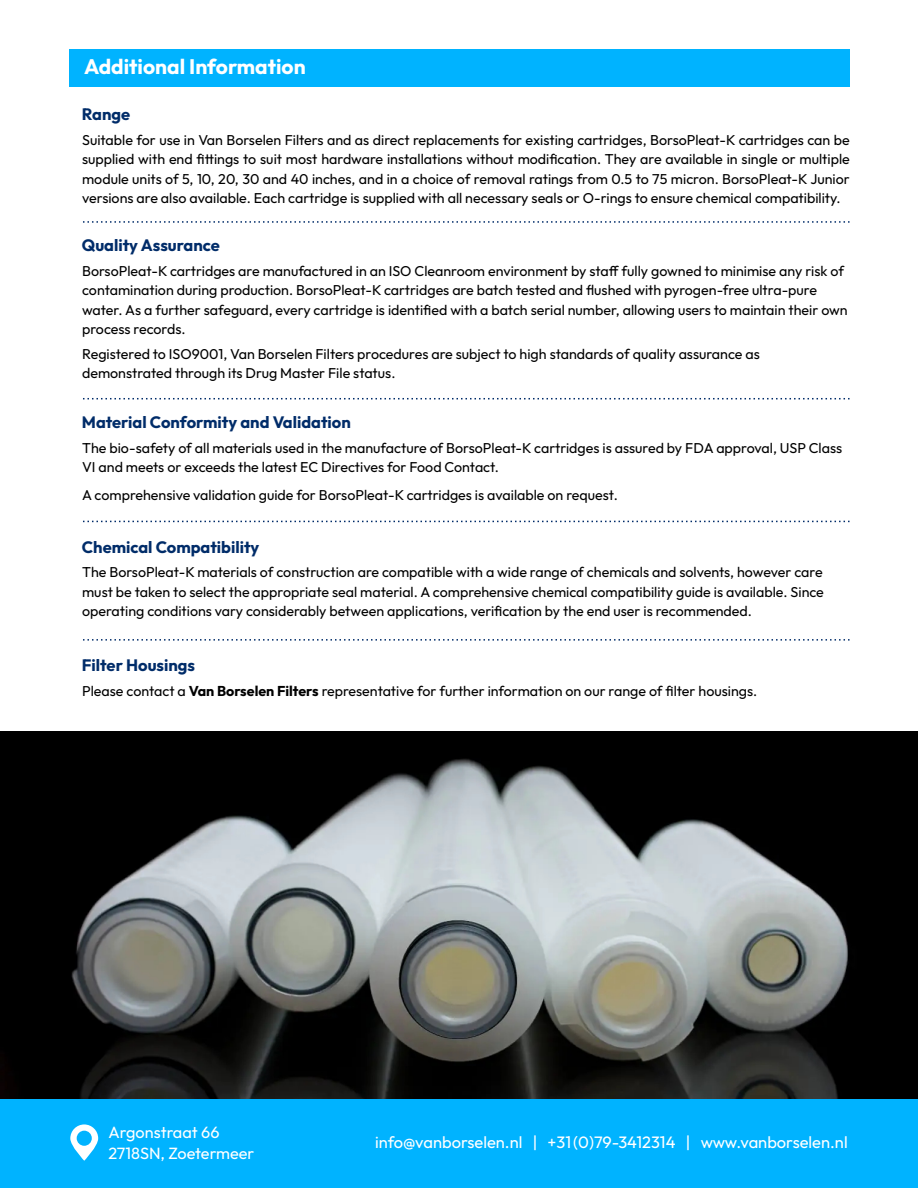
<style>
.page{position:relative;width:918px;height:1188px;background:#fff}
.page>*{position:absolute;margin:0;border:0;box-sizing:border-box;transform-origin:0 0}
.t1{font:700 21px "Outfit";color:#fff}
.t2{font:700 16.5px "Outfit";color:#002c69}
.t3{font:16.5px "Outfit";color:#fff}
.t4{font:16.35px/20.9px "Outfit";color:#fff}
.t5{font:14.25px/19.5px "Outfit";color:#000}
.s1{font-weight:700}
</style>
<div class="page">
<img style="left:0;top:732px;width:918px;height:368px">
<div style="left:69px;top:49px;width:781px;height:37px;background:#00b3ff"></div>
<svg style="left:83px;top:221px;width:767px;height:2px"></svg>
<svg style="left:83px;top:521px;width:767px;height:1px"></svg>
<div style="left:0;top:1100px;width:918px;height:88px;background:#00b3ff"></div>
<svg style="left:70px;top:1124px;width:28px;height:37px"></svg>
<svg style="left:83px;top:639px;width:767px;height:2px"></svg>
<svg style="left:83px;top:398px;width:767px;height:1px"></svg>
<h1 class="t1" style="left:84px;top:53px;width:223px">Additional Information</h1>
<p class="t2" style="left:82px;top:104px;width:50px">Range</p>
<p class="t5" style="left:82px;top:130px;width:769px;text-align:justify">Suitable for use in Van Borselen Filters and as direct replacements for existing cartridges, BorsoPleat-K cartridges can be supplied with end fittings to suit most hardware installations without modification. They are available in single or multiple module units of 5, 10, 20, 30 and 40 inches, and in a choice of removal ratings from 0.5 to 75 micron. BorsoPleat-K Junior versions are also available. Each cartridge is supplied with all necessary seals or O-rings to ensure chemical compatibility.</p>
<p class="t2" style="left:82px;top:235px;width:140px">Quality Assurance</p>
<p class="t5" style="left:82px;top:261px;width:767px">BorsoPleat-K cartridges are manufactured in an ISO Cleanroom environment by staff fully gowned to minimise any risk of contamination during production. BorsoPleat-K cartridges are batch tested and flushed with pyrogen-free ultra-pure water. As a further safeguard, every cartridge is identified with a batch serial number, allowing users to maintain their own process records.</p>
<p class="t5" style="left:82px;top:344px;width:679px">Registered to ISO9001, Van Borselen Filters procedures are subject to high standards of quality assurance as demonstrated through its Drug Master File status.</p>
<p class="t2" style="left:82px;top:412px;width:270px">Material Conformity and Validation</p>
<p class="t5" style="left:82px;top:438px;width:762px">The bio-safety of all materials used in the manufacture of BorsoPleat-K cartridges is assured by FDA approval, USP Class<br>VI and meets or exceeds the latest EC Directives for Food Contact.</p>
<p class="t5" style="left:82px;top:485px;width:537px">A comprehensive validation guide for BorsoPleat-K cartridges is available on request.</p>
<p class="t2" style="left:82px;top:536px;width:179px">Chemical Compatibility</p>
<p class="t5" style="left:82px;top:562px;width:743px;text-align:justify">The BorsoPleat-K materials of construction are compatible with a wide range of chemicals and solvents, however care must be taken to select the appropriate seal material. A comprehensive chemical compatibility guide is available. Since operating conditions vary considerably between applications, verification by the end user is recommended.</p>
<p class="t2" style="left:82px;top:655px;width:115px">Filter Housings</p>
<p class="t5" style="left:82px;top:681px;width:677px">Please contact a <span class="s1">Van Borselen Filters</span> representative for further information on our range of filter housings.</p>
<p class="t4" style="left:109px;top:1121px;width:147px">Argonstraat 66<br>2718SN, Zoetermeer</p>
<p class="t3" style="left:375px;top:1131px;width:474px">info@vanborselen.nl | +31(0)79-3412314 | www.vanborselen.nl</p>
</div>
